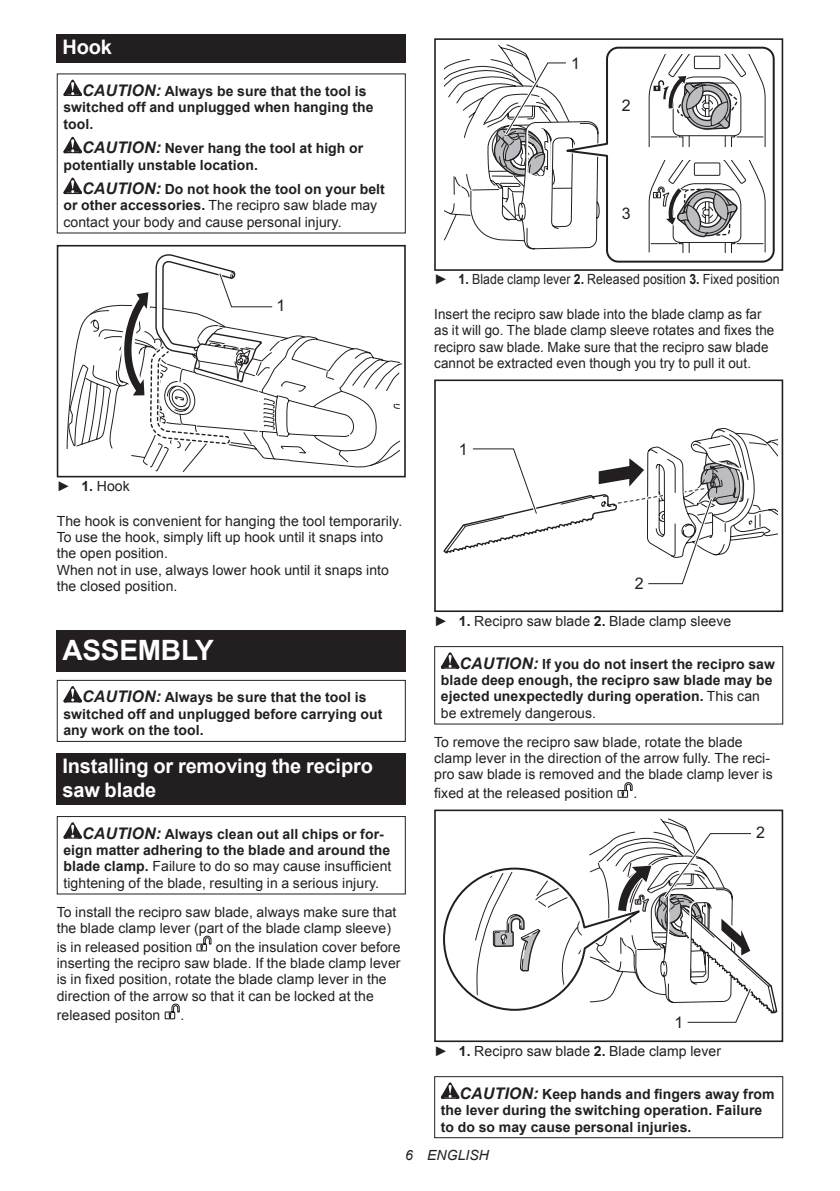
<style>
.page{position:relative;width:840px;height:1191px;background:#fff}
.page>*{position:absolute;margin:0;border:0;box-sizing:border-box;transform-origin:0 0}
.t1{font:700 28px "Arial";letter-spacing:-.01em;color:#fff}
.t2{font:700 20px/23.4px "Arial";letter-spacing:-.01em;color:#fff}
.t3{font:16px "Arial";color:#231f20}
.t4{font:14px/16.4px "Arial";letter-spacing:.005em;color:#231f20}
.t5{font:700 14px/16.4px "Arial";letter-spacing:.005em;color:#231f20}
.t6{font:14px/16.4px "Arial";letter-spacing:.005em;color:#231f20;scale:.96 1}
.t7{font:italic 14px "Arial";letter-spacing:.005em;color:#231f20}
.s1{font-style:italic;font-size:16px}
.s2{font-weight:700;font-style:italic;font-size:16px}
.s3{font-weight:700}
.s4{font-weight:400}
</style>
<div class="page">
<div style="left:57px;top:34px;width:348px;height:29px;background:#231f20"></div>
<svg style="left:63px;top:80px;width:19px;height:16px"></svg>
<svg style="left:63px;top:137px;width:19px;height:16px"></svg>
<svg style="left:63px;top:178px;width:19px;height:16px"></svg>
<svg style="left:68px;top:314px;width:334px;height:152px"></svg>
<div style="left:57px;top:449px;width:73px;height:28px;background:#fff"></div>
<div style="left:57px;top:245px;width:348px;height:232px;border:2px solid #231f20"></div>
<svg style="left:90px;top:245px;width:185px;height:232px"></svg>
<div style="left:57px;top:631px;width:348px;height:41px;background:#231f20"></div>
<svg style="left:63px;top:686px;width:19px;height:16px"></svg>
<div style="left:57px;top:680px;width:348px;height:62px;border:1px solid #231f20"></div>
<div style="left:57px;top:753px;width:348px;height:52px;background:#231f20"></div>
<svg style="left:63px;top:822px;width:19px;height:16px"></svg>
<div style="left:57px;top:816px;width:348px;height:78px;border:1px solid #231f20"></div>
<svg style="left:196px;top:935px;width:16px;height:16px"></svg>
<svg style="left:164px;top:1003px;width:16px;height:16px"></svg>
<svg style="left:599px;top:46px;width:176px;height:217px"></svg>
<svg style="left:648px;top:54px;width:117px;height:92px"></svg>
<svg style="left:648px;top:160px;width:117px;height:103px"></svg>
<div style="left:434px;top:38px;width:348px;height:233px;border:2px solid #231f20"></div>
<svg style="left:444px;top:38px;width:155px;height:233px"></svg>
<div style="left:434px;top:379px;width:348px;height:233px;border:2px solid #231f20"></div>
<svg style="left:443px;top:428px;width:334px;height:157px"></svg>
<svg style="left:440px;top:652px;width:19px;height:16px"></svg>
<div style="left:434px;top:646px;width:348px;height:78px;border:1px solid #231f20"></div>
<svg style="left:617px;top:782px;width:15px;height:16px"></svg>
<svg style="left:440px;top:809px;width:336px;height:233px"></svg>
<svg style="left:440px;top:1082px;width:19px;height:16px"></svg>
<div style="left:434px;top:1076px;width:348px;height:62px;border:1px solid #231f20"></div>
<h2 class="t2" style="left:62px;top:36px;width:51px">Hook</h2>
<p class="t5" style="left:63px;top:83px;width:311px;text-indent:19px"><span class="s1">CAUTION:</span> Always be sure that the tool is switched off and unplugged when hanging the tool.</p>
<p class="t5" style="left:63px;top:140px;width:301px;text-indent:19px"><span class="s1">CAUTION:</span> Never hang the tool at high or potentially unstable location.</p>
<p class="t4" style="left:63px;top:181px;width:323px;text-indent:19px"><span class="s2">CAUTION:</span> <span class="s3">Do not hook the tool on your belt or other accessories.</span> The recipro saw blade may contact your body and cause personal injury.</p>
<p class="t3" style="left:276px;top:294px;width:10px">1</p>
<p class="t4" style="left:57px;top:478px;width:75px">► <span class="s3">1.</span> Hook</p>
<p class="t4" style="left:57px;top:512px;width:347px">The hook is convenient for hanging the tool temporarily.<br>To use the hook, simply lift up hook until it snaps into the open position.<br>When not in use, always lower hook until it snaps into the closed position.</p>
<h1 class="t1" style="left:62px;top:632px;width:153px">ASSEMBLY</h1>
<p class="t5" style="left:63px;top:690px;width:320px;text-indent:19px"><span class="s1">CAUTION:</span> Always be sure that the tool is switched off and unplugged before carrying out any work on the tool.</p>
<h2 class="t2" style="left:62px;top:755px;width:312px">Installing or removing the recipro saw blade</h2>
<p class="t4" style="left:63px;top:825px;width:329px;text-indent:19px"><span class="s2">CAUTION:</span> <span class="s3">Always clean out all chips or for&shy;eign matter adhering to the blade and around the blade clamp.</span> Failure to do so may cause insufficient tightening of the blade, resulting in a serious injury.</p>
<p class="t4" style="left:57px;top:903px;width:341px">To install the recipro saw blade, always make sure that the blade clamp lever (part of the blade clamp sleeve)</p>
<p class="t4" style="left:57px;top:938px;width:137px">is in released position</p>
<p class="t4" style="left:57px;top:938px;width:345px;text-indent:159px">on the insulation cover before inserting the recipro saw blade. If the blade clamp lever is in fixed position, rotate the blade clamp lever in the direction of the arrow so that it can be locked at the</p>
<p class="t4" style="left:57px;top:1006px;width:105px">released positon</p>
<p class="t4" style="left:180px;top:1006px;width:5px">.</p>
<p class="t3" style="left:571px;top:53px;width:10px">1</p>
<p class="t3" style="left:621px;top:95px;width:10px">2</p>
<p class="t3" style="left:621px;top:203px;width:10px">3</p>
<p class="t4" style="left:434px;top:271px;width:346px">► <span class="s3">1.</span> Blade clamp lever <span class="s3">2.</span> Released position <span class="s3">3.</span> Fixed position</p>
<p class="t6" style="left:434px;top:306px;width:355px">Insert the recipro saw blade into the blade clamp as far as it will go. The blade clamp sleeve rotates and fixes the recipro saw blade. Make sure that the recipro saw blade cannot be extracted even though you try to pull it out.</p>
<p class="t3" style="left:458px;top:438px;width:10px">1</p>
<p class="t3" style="left:634px;top:572px;width:10px">2</p>
<p class="t4" style="left:434px;top:612px;width:298px">► <span class="s3">1.</span> Recipro saw blade <span class="s3">2.</span> Blade clamp sleeve</p>
<p class="t5" style="left:440px;top:656px;width:335px;text-indent:19px"><span class="s1">CAUTION:</span> If you do not insert the recipro saw blade deep enough, the recipro saw blade may be ejected unexpectedly during operation. <span class="s4">This can be extremely dangerous.</span></p>
<p class="t4" style="left:434px;top:733px;width:340px">To remove the recipro saw blade, rotate the blade clamp lever in the direction of the arrow fully. The reci&shy;pro saw blade is removed and the blade clamp lever is</p>
<p class="t4" style="left:434px;top:785px;width:180px">fixed at the released position</p>
<p class="t4" style="left:633px;top:785px;width:5px">.</p>
<p class="t3" style="left:674px;top:1011px;width:10px">1</p>
<p class="t3" style="left:755px;top:822px;width:10px">2</p>
<p class="t4" style="left:434px;top:1042px;width:288px">► <span class="s3">1.</span> Recipro saw blade <span class="s3">2.</span> Blade clamp lever</p>
<p class="t5" style="left:440px;top:1086px;width:335px;text-indent:19px"><span class="s1">CAUTION:</span> Keep hands and fingers away from the lever during the switching operation. Failure to do so may cause personal injuries.</p>
<p class="t7" style="left:405px;top:1146px;width:85px">6 ENGLISH</p>
</div>
